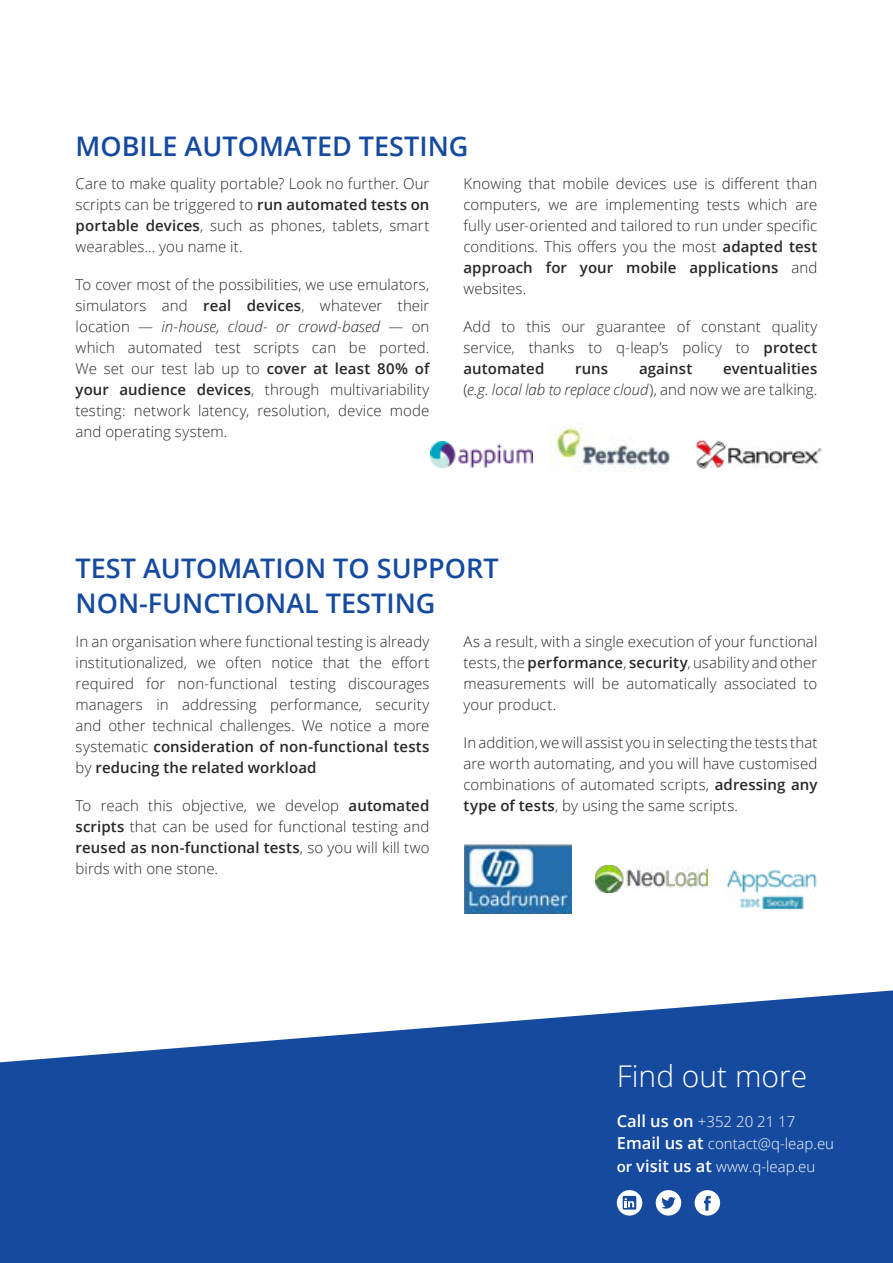
<style>
.page{position:relative;width:893px;height:1263px;background:#fff}
.page>*{position:absolute;margin:0;border:0;box-sizing:border-box;transform-origin:0 0}
.t1{font:300 30px "Open Sans";color:#fff}
.t2{font:600 27px/34.5px "Open Sans";color:#154a9f}
.t3{font:300 15px/21px "Open Sans";letter-spacing:.005em;color:#282827;text-align:justify}
.t4{font:300 15px/22.5px "Open Sans";color:#fff}
.t5{font:italic 300 15px/21px "Open Sans";color:#282827;text-align:right}
.t6{font:600 15px "Open Sans";letter-spacing:.005em;color:#282827}
.s1{font-weight:600}
.s2{font-style:italic}
.s3{font-weight:600;font-style:normal}
.s4{font-style:normal}
.s5{font-weight:600;font-size:16.5px}
</style>
<div class="page">
<svg style="left:0;top:990px;width:893px;height:273px;background:#3462ab"></svg>
<svg style="left:695px;top:1190px;width:25px;height:25px"></svg>
<svg style="left:656px;top:1190px;width:25px;height:25px"></svg>
<svg style="left:617px;top:1190px;width:25px;height:25px"></svg>
<img style="left:431px;top:442px;width:102px;height:25px">
<img style="left:550px;top:423px;width:120px;height:48px">
<img style="left:695px;top:440px;width:127px;height:29px">
<img style="left:726px;top:870px;width:91px;height:40px">
<img style="left:596px;top:865px;width:112px;height:28px">
<img style="left:464px;top:845px;width:108px;height:68px">
<h2 class="t2" style="left:76px;top:128px;width:394px">MOBILE AUTOMATED TESTING</h2>
<p class="t3" style="left:76px;top:172px;width:355px">Care to make quality portable? Look no further. Our scripts can be triggered to <span class="s1">run automated tests on portable devices</span>, such as phones, tablets, smart wearables... you name it.</p>
<p class="t3" style="left:76px;top:273px;width:355px">To cover most of the possibilities, we use emulators, simulators and <span class="s1">real devices</span>, whatever their location — <span class="s2">in-house, cloud- or crowd-based</span> — on which automated test scripts can be ported.<br>We set our test lab up to <span class="s1">cover at least 80% of your audience devices</span>, through multivariability testing: network latency, resolution, device mode and operating system.</p>
<p class="t3" style="left:463px;top:172px;width:355px">Knowing that mobile devices use is different than computers, we are implementing tests which are fully user-oriented and tailored to run under specific conditions. This offers you the most <span class="s1">adapted test approach for your mobile applications</span> and websites.</p>
<p class="t3" style="left:463px;top:315px;width:355px">Add to this our guarantee of constant quality service, thanks to q-leap’s policy to <span class="s1">protect automated</span></p>
<p class="t5" style="left:463px;top:357px;width:355px"><span class="s3">eventualities<br></span><span class="s4">(</span>e.g. local lab to replace cloud<span class="s4">), and now we are talking.</span></p>
<p class="t6" style="left:575px;top:358px;width:35px">runs</p>
<p class="t6" style="left:639px;top:358px;width:55px">against</p>
<h2 class="t2" style="left:76px;top:551px;width:425px">TEST AUTOMATION TO SUPPORT<br>NON-FUNCTIONAL TESTING</h2>
<p class="t3" style="left:76px;top:631px;width:355px">In an organisation where functional testing is already institutionalized, we often notice that the effort required for non-functional testing discourages managers in addressing performance, security and other technical challenges. We notice a more systematic <span class="s1">consideration of non-functional tests </span>by <span class="s1">reducing the related workload</span></p>
<p class="t3" style="left:76px;top:795px;width:355px">To reach this objective, we develop <span class="s1">automated scripts</span> that can be used for functional testing and <span class="s1">reused as non-functional tests</span>, so you will kill two birds with one stone.</p>
<p class="t3" style="left:463px;top:631px;width:355px">As a result, with a single execution of your functional tests, the <span class="s1">performance</span>, <span class="s1">security</span>, usability and other measurements will be automatically associated to your product.</p>
<p class="t3" style="left:463px;top:732px;width:355px">In addition, we will assist you in selecting the tests that are worth automating, and you will have customised combinations of automated scripts, <span class="s1">adressing any type of tests</span>, by using the same scripts.</p>
<h1 class="t1" style="left:617px;top:1056px;width:192px">Find out more</h1>
<p class="t4" style="left:617px;top:1110px;width:219px"><span class="s5">Call us on</span> +352 20 21 17<br><span class="s5">Email us at</span> contact@q-leap.eu <span class="s1">or</span> <span class="s5">visit us at</span> www.q-leap.eu</p>
</div>
